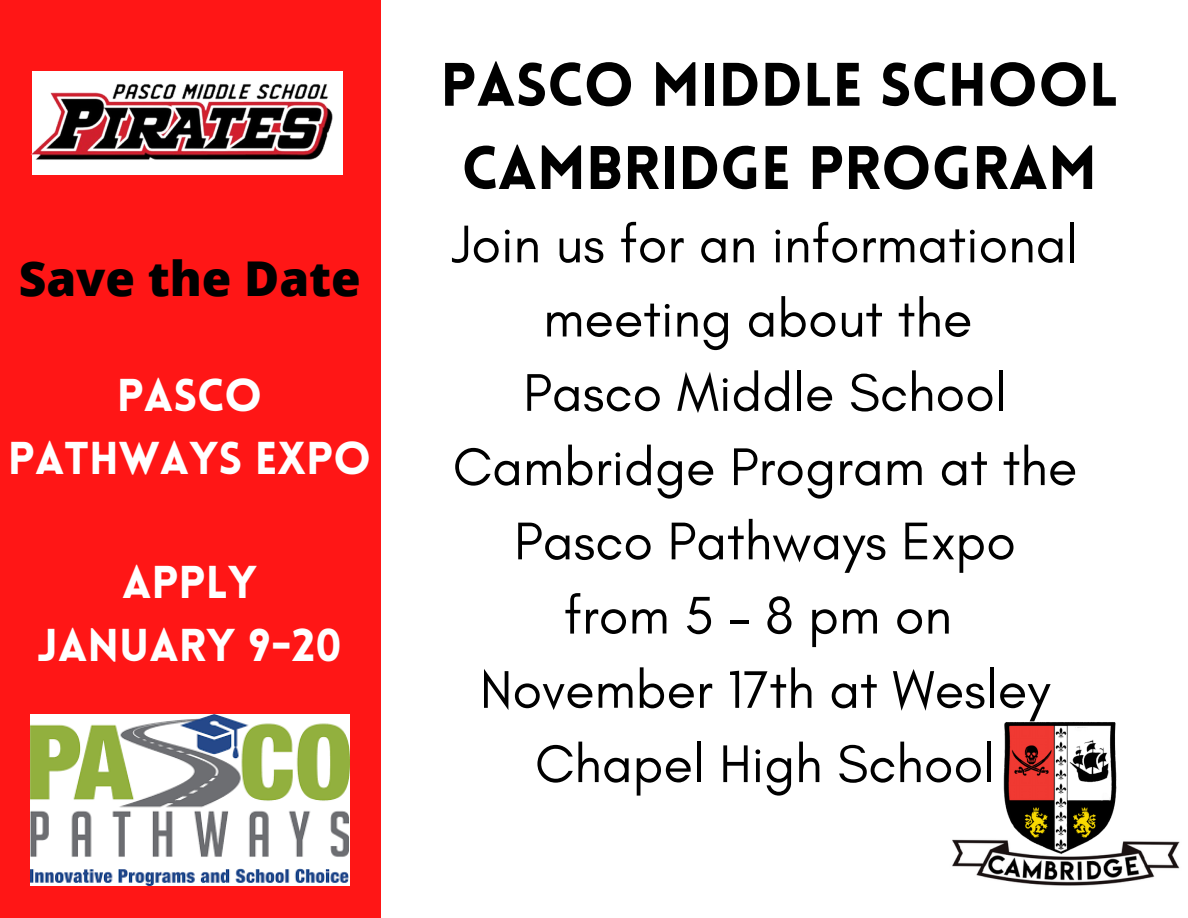
<style>
.page{position:relative;width:1188px;height:918px;background:#fff}
.page>*{position:absolute;margin:0;border:0;box-sizing:border-box;transform-origin:0 0}
.t1{font:900 60px/83.4px "Lovelo";color:#000;text-align:center}
.t2{font:54px/74.4px "Glacial Indifference";color:#000;text-align:center}
.t3{font:800 48px "Open Sans";color:#000}
.t4{font:900 45px/63px "Lovelo";color:#fff;text-align:center}
</style>
<div class="page">
<div style="left:0;top:0;width:380px;height:918px;background:#ff1616"></div>
<img style="left:952px;top:839px;width:228px;height:47px">
<img style="left:997px;top:722px;width:126px;height:134px">
<img style="left:30px;top:714px;width:320px;height:171px">
<img style="left:30px;top:0;width:351px;height:277px">
<p class="t3" style="left:19px;top:245px;width:344px">Save the Date</p>
<p class="t4" style="left:8px;top:368px;width:365px">PASCO<br>PATHWAYS EXPO</p>
<p class="t4" style="left:37px;top:555px;width:306px">APPLY<br>JANUARY 9-20</p>
<p class="t1" style="left:440px;top:49px;width:680px">PASCO MIDDLE SCHOOL<br>CAMBRIDGE PROGRAM</p>
<p class="t2" style="left:452px;top:206px;width:628px">Join us for an informational meeting about the<br>Pasco Middle School<br>Cambridge Program at the<br>Pasco Pathways Expo<br>from 5 - 8 pm on<br>November 17th at Wesley<br>Chapel High School</p>
</div>
